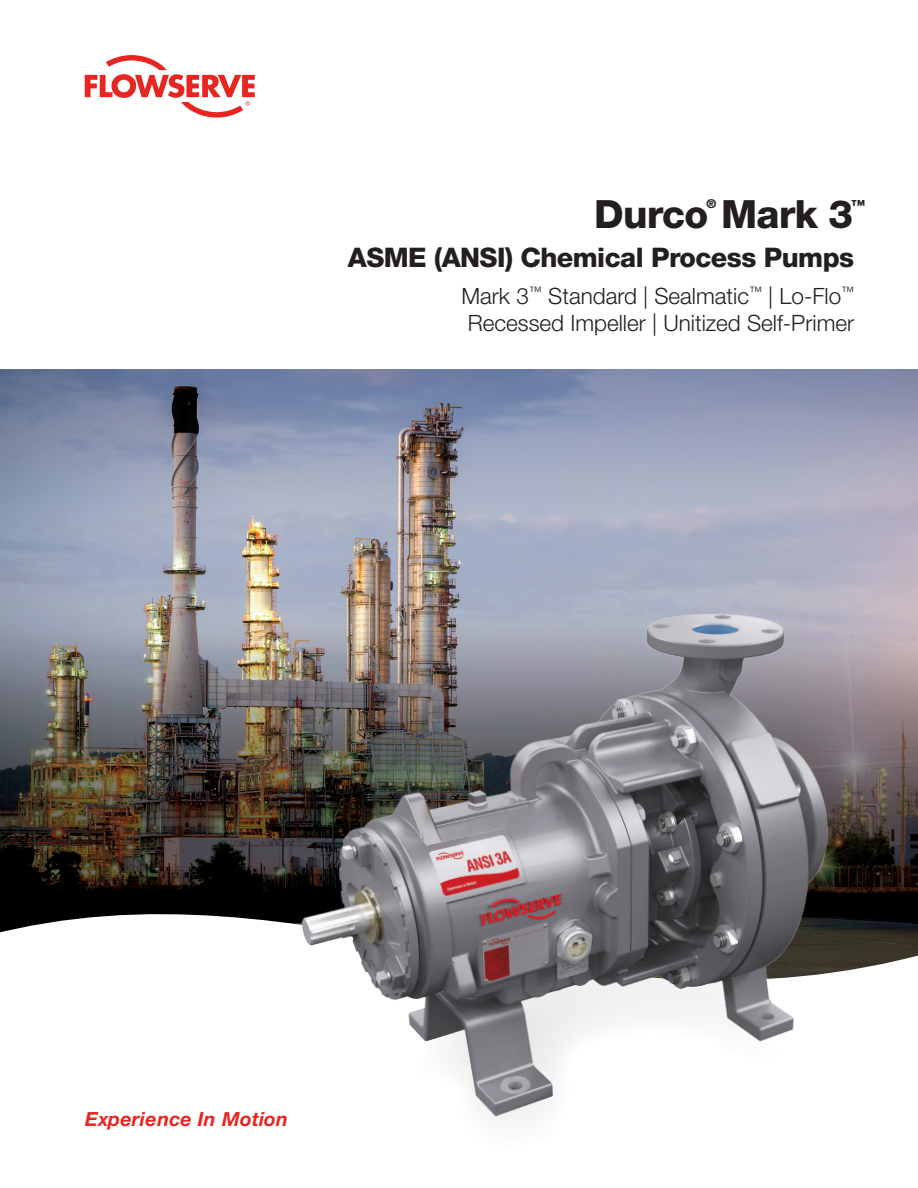
<style>
.page{position:relative;width:918px;height:1188px;background:#fff}
.page>*{position:absolute;margin:0;border:0;box-sizing:border-box;transform-origin:0 0}
.t1{font:800 39px "Helvetica Neue LT Std";letter-spacing:-.02em;color:#231f20}
.t2{font:800 27px "Helvetica Neue LT Std";letter-spacing:-.02em;color:#231f20}
.t3{font:300 22.5px/27px "Helvetica Neue LT Std";color:#231f20}
.t4{font:italic 700 19.5px "Helvetica Neue LT Std";letter-spacing:.015em;color:#e72621}
.t5{font:800 13.95px "Helvetica Neue LT Std";color:#231f20}
.t6{font:800 12.3px "Helvetica Neue LT Std";color:#231f20}
</style>
<div class="page">
<img style="left:0;top:370px;width:918px;height:481px">
<svg style="left:0;top:851px;width:918px;height:119px"></svg>
<svg style="left:85px;top:55px;width:170px;height:63px"></svg>
<img style="left:281px;top:592px;width:570px;height:529px">
<p class="t6" style="left:707px;top:196px;width:11px">®</p>
<p class="t5" style="left:851px;top:196px;width:15px">™</p>
<h1 class="t1" style="left:594px;top:191px;width:260px">Durco Mark 3</h1>
<p class="t2" style="left:348px;top:241px;width:508px">ASME (ANSI) Chemical Process Pumps</p>
<p class="t3" style="left:461px;top:282px;width:394px">Mark 3<sup>™</sup> Standard | Sealmatic<sup>™</sup> | Lo-Flo<sup>™<br></sup>Recessed Impeller | Unitized Self-Primer</p>
<p class="t4" style="left:85px;top:1107px;width:205px">Experience In Motion</p>
</div>
